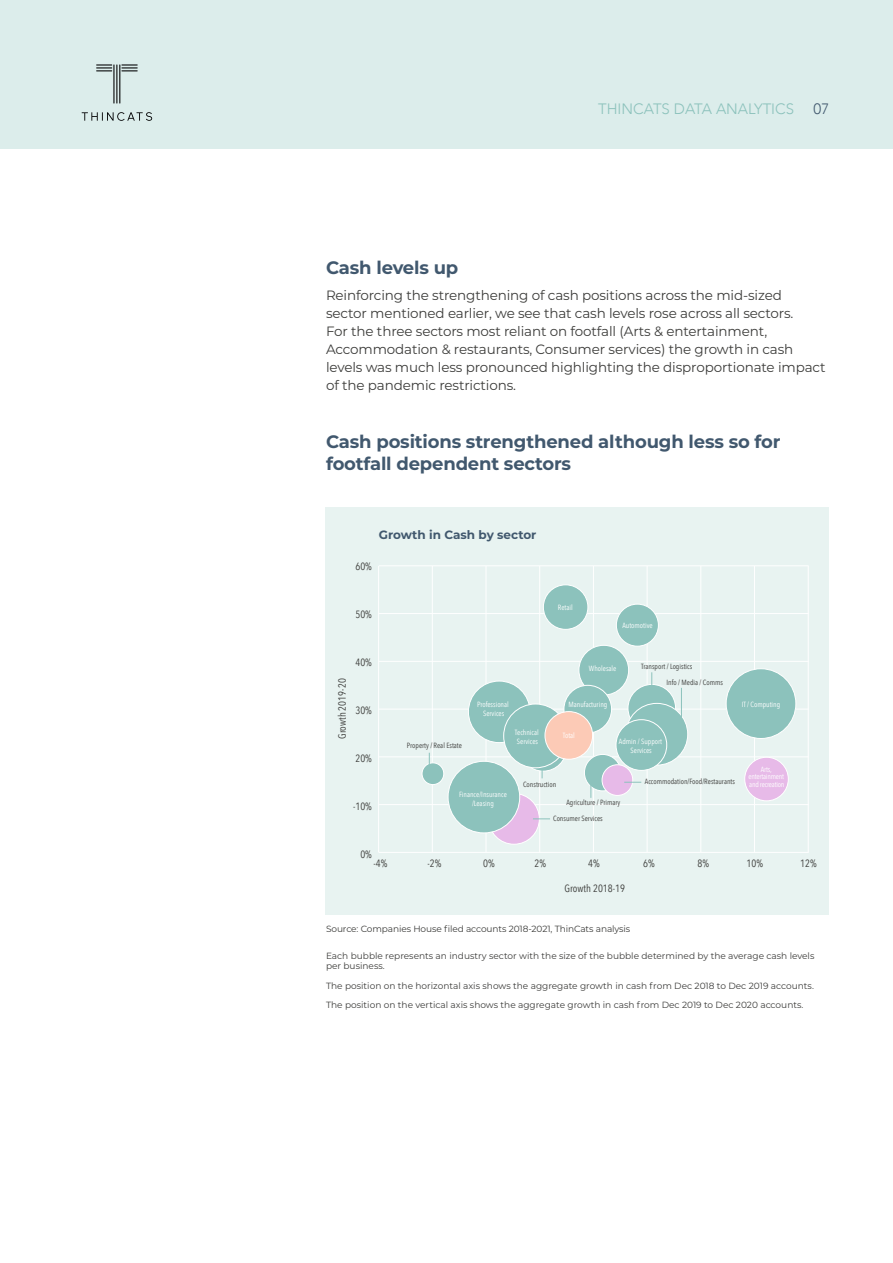
<style>
.page{position:relative;width:893px;height:1263px;background:#fff}
.page>*{position:absolute;margin:0;border:0;box-sizing:border-box;transform-origin:0 0}
.t1{font:700 18px/22.5px "Montserrat";letter-spacing:-.01em;color:#41586e}
.t2{font:300 15px "Avenir";color:#8cc2bc}
.t3{font:300 15px "Avenir";color:#41586e}
.t4{font:13.5px/18px "Montserrat";letter-spacing:-.01em;color:#3c3c3a}
.t5{font:700 12px "Montserrat";color:#41586e}
.t6{font:10.5px "Avenir Next Condensed";color:#3c3c3a}
.t7{font:9px/10.8px "Montserrat";color:#3c3c3a}
.t8{font:7.5px/9px "Avenir Next Condensed";color:#fff;text-align:center}
.t9{font:7.5px "Avenir Next Condensed";color:#3c3c3a}
.t10{font:7.5px/7.5px "Avenir Next Condensed";letter-spacing:-.025em;color:#fff;text-align:center}
</style>
<div class="page">
<div style="left:0;top:0;width:893px;height:149px;background:#dcedeb"></div>
<hr style="left:113px;top:64px;width:1px;height:40px;background:#020203">
<hr style="left:116px;top:64px;width:1px;height:40px;background:#020203">
<hr style="left:119px;top:64px;width:1px;height:40px;background:#020203">
<svg style="left:121px;top:64px;width:17px;height:7px"></svg>
<svg style="left:96px;top:64px;width:16px;height:7px"></svg>
<svg style="left:82px;top:112px;width:70px;height:9px"></svg>
<div style="left:325px;top:507px;width:503px;height:407px;background:#e8f3f1"></div>
<hr style="left:379px;top:565px;width:430px;height:1px;background:#fff">
<hr style="left:379px;top:613px;width:430px;height:1px;background:#fff">
<hr style="left:379px;top:661px;width:430px;height:1px;background:#fff">
<hr style="left:379px;top:709px;width:430px;height:1px;background:#fff">
<hr style="left:808px;top:566px;width:1px;height:286px;background:#fff">
<hr style="left:754px;top:566px;width:1px;height:286px;background:#fff">
<hr style="left:700px;top:566px;width:1px;height:286px;background:#fff">
<hr style="left:647px;top:566px;width:1px;height:286px;background:#fff">
<hr style="left:593px;top:566px;width:1px;height:286px;background:#fff">
<hr style="left:539px;top:566px;width:1px;height:286px;background:#fff">
<hr style="left:486px;top:566px;width:1px;height:286px;background:#fff">
<hr style="left:432px;top:566px;width:1px;height:286px;background:#fff">
<hr style="left:378px;top:566px;width:1px;height:286px;background:#fff">
<hr style="left:379px;top:756px;width:430px;height:1px;background:#fff">
<hr style="left:379px;top:804px;width:430px;height:1px;background:#fff">
<hr style="left:379px;top:852px;width:430px;height:1px;background:#fff">
<div style="left:726px;top:669px;width:70px;height:69px;background:#8cc2bc;border-radius:50%"></div>
<div style="left:726px;top:668px;width:70px;height:71px;border:1px solid #fff;border-radius:50%"></div>
<div style="left:489px;top:793px;width:50px;height:51px;background:#e7bae8;border-radius:50%"></div>
<div style="left:488px;top:793px;width:52px;height:52px;border:1px solid #fff;border-radius:50%"></div>
<div style="left:628px;top:684px;width:48px;height:48px;background:#8cc2bc;border-radius:50%"></div>
<div style="left:628px;top:684px;width:48px;height:48px;border:1px solid #fff;border-radius:50%"></div>
<div style="left:422px;top:763px;width:22px;height:21px;background:#8cc2bc;border-radius:50%"></div>
<div style="left:422px;top:762px;width:22px;height:23px;border:1px solid #fff;border-radius:50%"></div>
<div style="left:579px;top:645px;width:50px;height:50px;background:#8cc2bc;border-radius:50%"></div>
<div style="left:578px;top:645px;width:51px;height:50px;border:1px solid #fff;border-radius:50%"></div>
<div style="left:564px;top:685px;width:48px;height:48px;background:#8cc2bc;border-radius:50%"></div>
<div style="left:564px;top:685px;width:48px;height:48px;border:1px solid #fff;border-radius:50%"></div>
<div style="left:543px;top:585px;width:45px;height:44px;background:#8cc2bc;border-radius:50%"></div>
<div style="left:543px;top:584px;width:45px;height:46px;border:1px solid #fff;border-radius:50%"></div>
<div style="left:616px;top:604px;width:42px;height:42px;background:#8cc2bc;border-radius:50%"></div>
<div style="left:616px;top:604px;width:43px;height:42px;border:1px solid #fff;border-radius:50%"></div>
<div style="left:468px;top:681px;width:62px;height:62px;background:#8cc2bc;border-radius:50%"></div>
<div style="left:468px;top:681px;width:62px;height:62px;border:1px solid #fff;border-radius:50%"></div>
<svg style="left:520px;top:725px;width:46px;height:46px"></svg>
<div style="left:448px;top:761px;width:72px;height:72px;background:#8cc2bc;border-radius:50%"></div>
<div style="left:448px;top:761px;width:72px;height:72px;border:1px solid #fff;border-radius:50%"></div>
<div style="left:504px;top:704px;width:63px;height:64px;background:#8cc2bc;border-radius:50%"></div>
<div style="left:503px;top:704px;width:65px;height:64px;border:1px solid #fff;border-radius:50%"></div>
<div style="left:545px;top:712px;width:48px;height:47px;background:#fccab6;border-radius:50%"></div>
<div style="left:545px;top:711px;width:48px;height:49px;border:1px solid #fff;border-radius:50%"></div>
<div style="left:584px;top:754px;width:37px;height:37px;background:#8cc2bc;border-radius:50%"></div>
<div style="left:584px;top:754px;width:37px;height:37px;border:1px solid #fff;border-radius:50%"></div>
<div style="left:602px;top:765px;width:31px;height:30px;background:#e7bae8;border-radius:50%"></div>
<div style="left:602px;top:764px;width:31px;height:32px;border:1px solid #fff;border-radius:50%"></div>
<div style="left:626px;top:703px;width:62px;height:62px;background:#8cc2bc;border-radius:50%"></div>
<div style="left:626px;top:703px;width:62px;height:62px;border:1px solid #fff;border-radius:50%"></div>
<div style="left:616px;top:720px;width:51px;height:50px;background:#8cc2bc;border-radius:50%"></div>
<div style="left:616px;top:719px;width:51px;height:52px;border:1px solid #fff;border-radius:50%"></div>
<div style="left:745px;top:757px;width:43px;height:44px;background:#e7bae8;border-radius:50%"></div>
<div style="left:744px;top:757px;width:45px;height:44px;border:1px solid #fff;border-radius:50%"></div>
<svg style="left:651px;top:672px;width:1px;height:14px"></svg>
<svg style="left:591px;top:785px;width:1px;height:13px"></svg>
<svg style="left:533px;top:819px;width:17px;height:1px"></svg>
<svg style="left:429px;top:753px;width:1px;height:12px"></svg>
<svg style="left:624px;top:782px;width:17px;height:1px"></svg>
<hr style="left:681px;top:688px;width:1px;height:34px;background:#8cc2bc">
<h2 class="t2" style="left:598px;top:100px;width:197px">THINCATS DATA ANALYTICS</h2>
<h2 class="t3" style="left:814px;top:100px;width:17px">07</h2>
<h1 class="t1" style="left:326px;top:255px;width:134px">Cash levels up</h1>
<p class="t4" style="left:326px;top:286px;width:501px">Reinforcing the strengthening of cash positions across the mid-sized sector mentioned earlier, we see that cash levels rose across all sectors.<br>For the three sectors most reliant on footfall (Arts &amp; entertainment, Accommodation &amp; restaurants, Consumer services) the growth in cash levels was much less pronounced highlighting the disproportionate impact of the pandemic restrictions.</p>
<h1 class="t1" style="left:326px;top:429px;width:456px">Cash positions strengthened although less so for footfall dependent sectors</h1>
<h3 class="t5" style="left:379px;top:526px;width:159px">Growth in Cash by sector</h3>
<p class="t6" style="left:355px;top:557px;width:18px">60%</p>
<p class="t6" style="left:355px;top:605px;width:18px">50%</p>
<p class="t8" style="left:558px;top:602px;width:16px">Retail</p>
<p class="t8" style="left:622px;top:620px;width:32px">Automotive</p>
<p class="t6" style="left:333px;top:739px;width:62px;rotate:-90deg">Growth 2019-20</p>
<p class="t6" style="left:355px;top:653px;width:18px">40%</p>
<p class="t6" style="left:355px;top:701px;width:18px">30%</p>
<p class="t6" style="left:355px;top:749px;width:18px">20%</p>
<p class="t9" style="left:407px;top:739px;width:57px">Property / Real Estate</p>
<p class="t8" style="left:477px;top:700px;width:33px">Professional<br>Services</p>
<p class="t8" style="left:589px;top:664px;width:29px">Wholesale</p>
<p class="t8" style="left:568px;top:700px;width:40px">Manufacturing</p>
<p class="t9" style="left:641px;top:659px;width:53px">Transport / Logistics</p>
<p class="t9" style="left:666px;top:676px;width:58px">Info / Media / Comms</p>
<p class="t8" style="left:515px;top:727px;width:25px;text-align:left">Technical<br>Services</p>
<p class="t8" style="left:563px;top:730px;width:14px">Total</p>
<p class="t8" style="left:619px;top:736px;width:45px">Admin / Support<br>Services</p>
<p class="t8" style="left:742px;top:699px;width:40px">IT / Computing</p>
<p class="t9" style="left:523px;top:777px;width:35px">Construction</p>
<p class="t9" style="left:645px;top:775px;width:92px">Accommodation/Food/Restaurants</p>
<p class="t10" style="left:748px;top:765px;width:37px">Arts, entertainment and recreation</p>
<p class="t6" style="left:353px;top:797px;width:20px">-10%</p>
<p class="t8" style="left:459px;top:789px;width:49px">Finance/Insurance /Leasing</p>
<p class="t9" style="left:566px;top:795px;width:55px">Agriculture / Primary</p>
<p class="t9" style="left:553px;top:811px;width:51px">Consumer Services</p>
<p class="t6" style="left:360px;top:845px;width:13px">0%</p>
<p class="t6" style="left:373px;top:854px;width:15px">-4%</p>
<p class="t6" style="left:427px;top:854px;width:15px">-2%</p>
<p class="t6" style="left:483px;top:854px;width:13px">0%</p>
<p class="t6" style="left:534px;top:854px;width:13px">2%</p>
<p class="t6" style="left:588px;top:854px;width:13px">4%</p>
<p class="t6" style="left:643px;top:854px;width:13px">6%</p>
<p class="t6" style="left:697px;top:854px;width:13px">8%</p>
<p class="t6" style="left:747px;top:854px;width:18px">10%</p>
<p class="t6" style="left:800px;top:854px;width:18px">12%</p>
<p class="t6" style="left:565px;top:879px;width:62px">Growth 2018-19</p>
<p class="t7" style="left:326px;top:923px;width:306px">Source: Companies House filed accounts 2018-2021, ThinCats analysis</p>
<p class="t7" style="left:326px;top:949px;width:490px">Each bubble represents an industry sector with the size of the bubble determined by the average cash levels per business.</p>
<p class="t7" style="left:326px;top:975px;width:489px;line-height:19.4px">The position on the horizontal axis shows the aggregate growth in cash from Dec 2018 to Dec 2019 accounts.<br>The position on the vertical axis shows the aggregate growth in cash from Dec 2019 to Dec 2020 accounts.</p>
</div>
